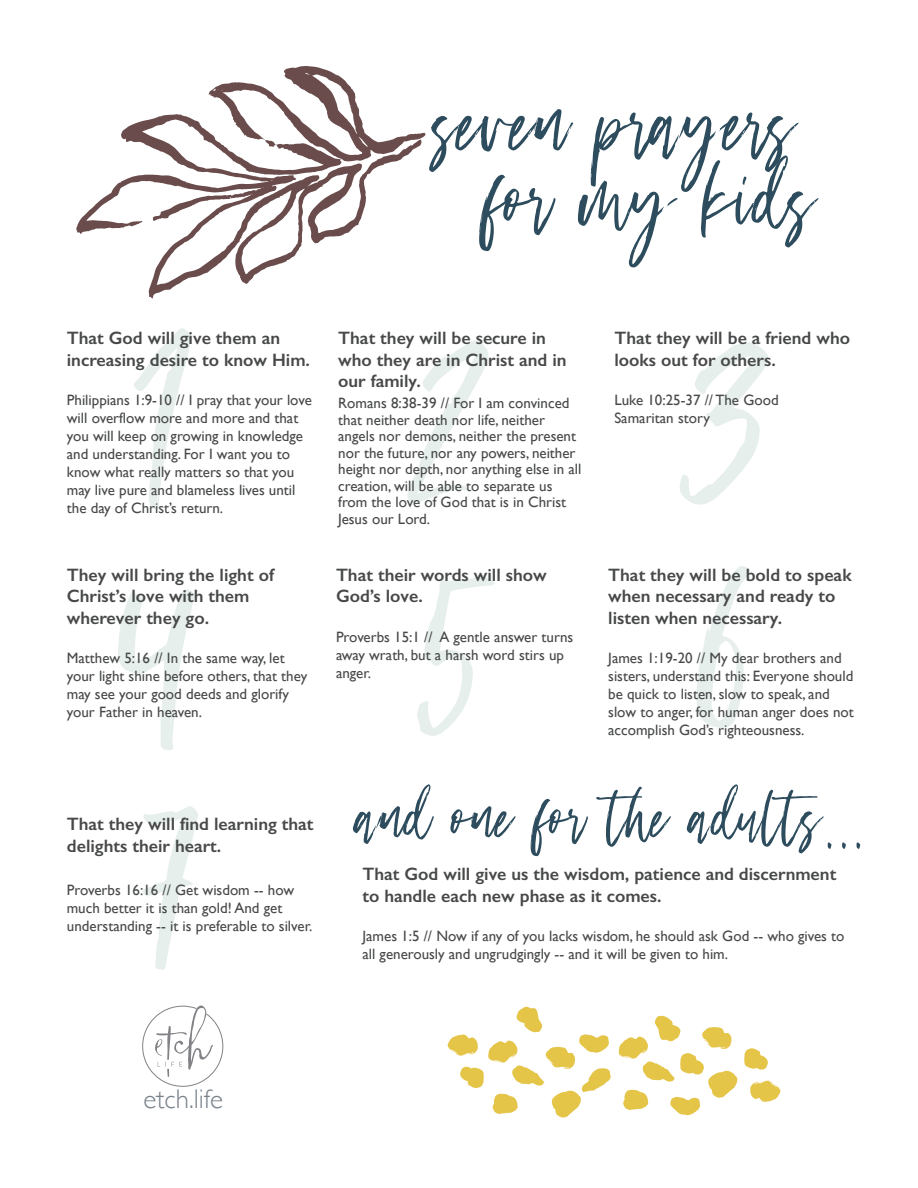
<style>
.page{position:relative;width:918px;height:1188px;background:#fff}
.page>*{position:absolute;margin:0;border:0;box-sizing:border-box;transform-origin:0 0}
.t1{font:120px "Ramland";color:#2d4c5d}
.t2{font:90px "Ramland";color:#2d4c5d}
.t3{font:300 27px "Gill Sans";color:#788189}
.t4{font:600 18px/21.6px "Gill Sans";color:#474849}
.t5{font:15px/18px "Gill Sans";color:#474849}
</style>
<div class="page">
<svg style="left:408px;top:341px;width:80px;height:162px"></svg>
<svg style="left:680px;top:342px;width:88px;height:163px"></svg>
<svg style="left:118px;top:589px;width:76px;height:161px"></svg>
<svg style="left:417px;top:578px;width:78px;height:158px"></svg>
<svg style="left:697px;top:566px;width:53px;height:162px"></svg>
<svg style="left:143px;top:806px;width:55px;height:164px"></svg>
<svg style="left:134px;top:328px;width:57px;height:181px"></svg>
<svg style="left:76px;top:114px;width:321px;height:185px"></svg>
<svg style="left:208px;top:66px;width:218px;height:95px"></svg>
<svg style="left:619px;top:1016px;width:118px;height:99px"></svg>
<svg style="left:744px;top:1048px;width:24px;height:22px"></svg>
<svg style="left:750px;top:1081px;width:30px;height:21px"></svg>
<svg style="left:142px;top:1005px;width:81px;height:82px"></svg>
<svg style="left:448px;top:1007px;width:163px;height:111px"></svg>
<h1 class="t1" style="left:435px;top:47px;width:363px">seven prayers</h1>
<h1 class="t1" style="left:486px;top:123px;width:332px">for my kids</h1>
<p class="t4" style="left:67px;top:327px;width:245px">That God will give them an increasing desire to know Him.</p>
<p class="t5" style="left:67px;top:391px;width:247px">Philippians 1:9-10 // I pray that your love will overflow more and more and that you will keep on growing in knowledge and understanding. For I want you to know what really matters so that you may live pure and blameless lives until the day of Christ’s return.</p>
<p class="t4" style="left:67px;top:564px;width:209px">They will bring the light of<br>Christ’s love with them wherever they go.</p>
<p class="t5" style="left:67px;top:649px;width:242px">Matthew 5:16 // In the same way, let your light shine before others, that they may see your good deeds and glorify your Father in heaven.</p>
<p class="t4" style="left:67px;top:813px;width:248px">That they will find learning that delights their heart.</p>
<p class="t5" style="left:67px;top:881px;width:247px">Proverbs 16:16 // Get wisdom -- how much better it is than gold! And get understanding -- it is preferable to silver.</p>
<p class="t4" style="left:338px;top:327px;width:230px">That they will be secure in who they are in Christ and in our family.</p>
<p class="t5" style="left:338px;top:395px;width:245px;line-height:16.5px">Romans 8:38-39 // For I am convinced that neither death nor life, neither angels nor demons, neither the present nor the future, nor any powers, neither height nor depth, nor anything else in all creation, will be able to separate us from the love of God that is in Christ Jesus our Lord.</p>
<p class="t4" style="left:336px;top:564px;width:212px">That their words will show<br>God’s love.</p>
<p class="t5" style="left:336px;top:628px;width:239px">Proverbs 15:1 // A gentle answer turns away wrath, but a harsh word stirs up anger.</p>
<p class="t4" style="left:614px;top:327px;width:237px">That they will be a friend who looks out for others.</p>
<p class="t5" style="left:614px;top:391px;width:166px">Luke 10:25-37 // The Good<br>Samaritan story</p>
<p class="t4" style="left:608px;top:564px;width:245px">That they will be bold to speak when necessary and ready to listen when necessary.</p>
<p class="t5" style="left:608px;top:649px;width:247px">James 1:19-20 // My dear brothers and sisters, understand this: Everyone should be quick to listen, slow to speak, and slow to anger, for human anger does not accomplish God’s righteousness.</p>
<h2 class="t2" style="left:357px;top:760px;width:510px">and one for the adults...</h2>
<p class="t4" style="left:362px;top:863px;width:475px">That God will give us the wisdom, patience and discernment to handle each new phase as it comes.</p>
<p class="t5" style="left:362px;top:927px;width:483px">James 1:5 // Now if any of you lacks wisdom, he should ask God -- who gives to all generously and ungrudgingly -- and it will be given to him.</p>
<h3 class="t3" style="left:143px;top:1078px;width:81px">etch.life</h3>
</div>
